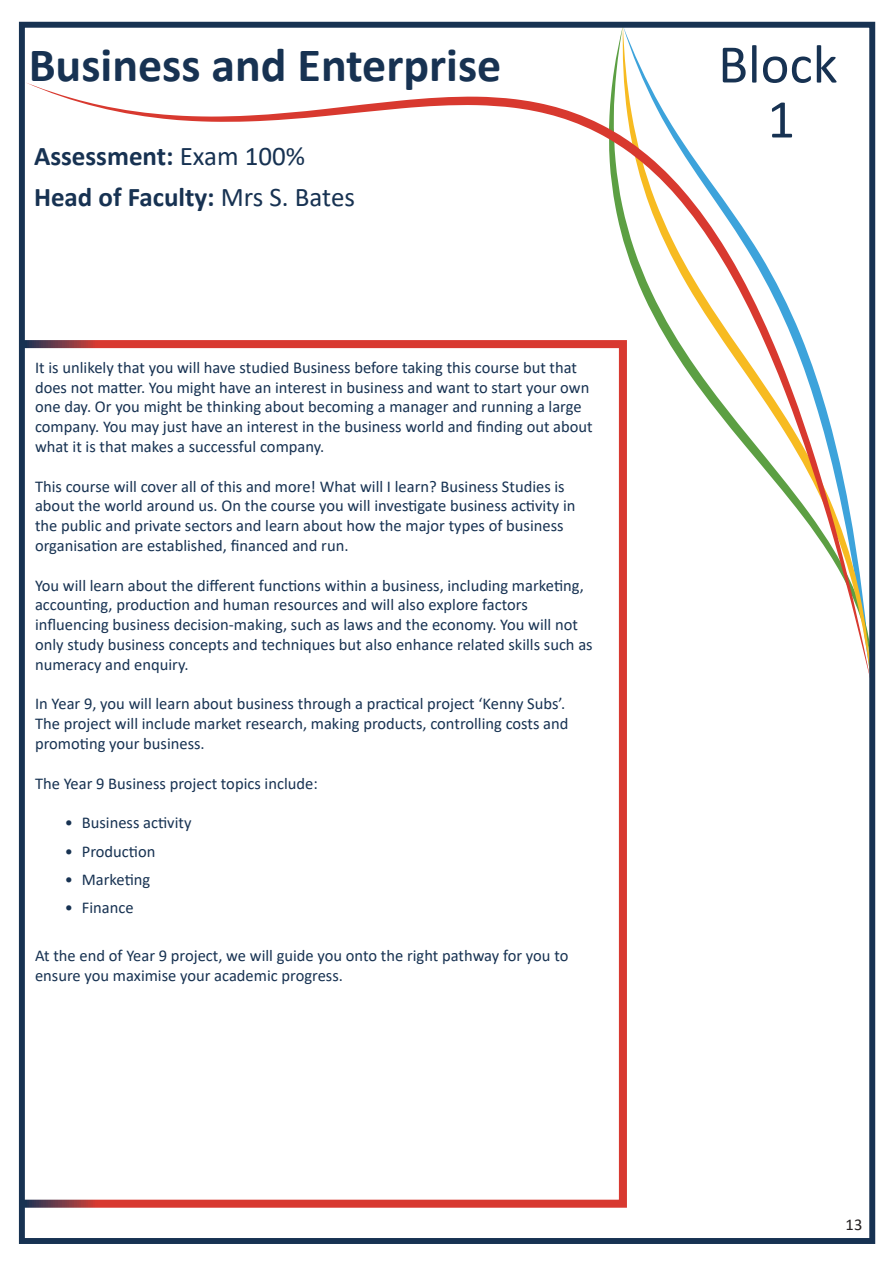
<style>
.page{position:relative;width:893px;height:1263px;background:#fff}
.page>*{position:absolute;margin:0;border:0;box-sizing:border-box;transform-origin:0 0}
.t1{font:54.9px/55.1px "Calibri";color:#173252;text-align:center}
.Course_Title{font:700 48px "Calibri";color:#173252}
.Course_Details{font:700 27px "Calibri";color:#173252}
.General_Text{font:16.5px/19.8px "Calibri";color:#173252}
.t2{font:16.5px "Calibri";color:#231f20}
.s1{font-weight:400}
</style>
<div class="page">
<div style="left:20px;top:340px;width:607px;height:868px;border:8px solid #fff"></div>
<svg style="left:26px;top:82px;width:842px;height:602px"></svg>
<div style="left:19px;top:22px;width:856px;height:1222px;border:6px solid #173252"></div>
<p class="Course_Title" style="left:29px;top:31px;width:474px">Business and Enterprise</p>
<p class="Course_Details" style="left:34px;top:137px;width:273px">Assessment: <span class="s1">Exam 100%</span></p>
<p class="Course_Details" style="left:34px;top:178px;width:322px">Head of Faculty: <span class="s1">Mrs S. Bates</span></p>
<p class="General_Text" style="left:35px;top:357px;width:559px">It is unlikely that you will have studied Business before taking this course but that does not matter. You might have an interest in business and want to start your own one day. Or you might be thinking about becoming a manager and running a large company. You may just have an interest in the business world and finding out about what it is that makes a successful company.</p>
<p class="General_Text" style="left:35px;top:476px;width:542px">This course will cover all of this and more! What will I learn? Business Studies is about the world around us. On the course you will investigate business activity in the public and private sectors and learn about how the major types of business organisation are established, financed and run.</p>
<p class="General_Text" style="left:35px;top:575px;width:559px">You will learn about the different functions within a business, including marketing, accounting, production and human resources and will also explore factors influencing business decision-making, such as laws and the economy. You will not only study business concepts and techniques but also enhance related skills such as numeracy and enquiry.</p>
<p class="General_Text" style="left:35px;top:694px;width:535px">In Year 9, you will learn about business through a practical project ‘Kenny Subs’.<br>The project will include market research, making products, controlling costs and promoting your business.</p>
<p class="General_Text" style="left:35px;top:773px;width:284px">The Year 9 Business project topics include:</p>
<p class="General_Text" style="left:65px;top:812px;width:128px">• Business activity</p>
<p class="General_Text" style="left:65px;top:841px;width:92px">• Production</p>
<p class="General_Text" style="left:65px;top:869px;width:87px">• Marketing</p>
<p class="General_Text" style="left:65px;top:897px;width:70px">• Finance</p>
<p class="General_Text" style="left:35px;top:945px;width:535px">At the end of Year 9 project, we will guide you onto the right pathway for you to ensure you maximise your academic progress.</p>
<h1 class="t1" style="left:718px;top:35px;width:121px">Block<br>1</h1>
<p class="t2" style="left:846px;top:1213px;width:18px">13</p>
</div>
